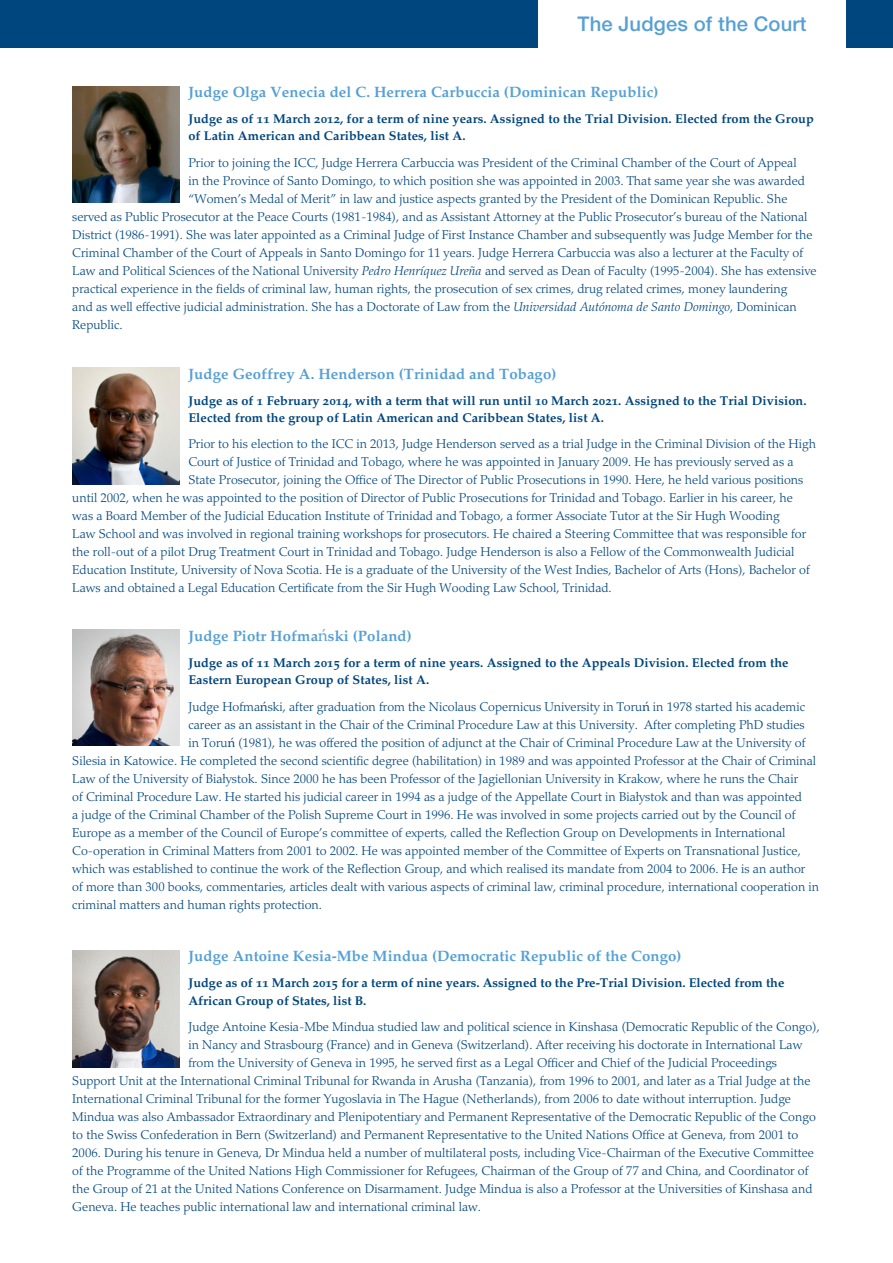
<style>
.page{position:relative;width:893px;height:1263px;background:#fff}
.page>*{position:absolute;margin:0;border:0;box-sizing:border-box;transform-origin:0 0}
.Heading{font:500 20.25px "Helvetica Neue LT Pro";letter-spacing:.005em;color:#56a0d5}
.t1{font:15px "Palatino Bold Os F";letter-spacing:.005em;color:#56a0d5}
.t2{font:300 12.75px "Palatino";color:#00467e}
.t3{font:12.75px/17.2px "Palatino Bold Os F";letter-spacing:.005em;color:#00467e}
.s1{font-style:italic}
.s2{font-family:"Palatino Linotype";font-size:16.5px}
.s3{font-family:"Palatino Linotype";font-weight:400}
</style>
<div class="page">
<div style="left:0;top:0;width:538px;height:48px;background:#00467e"></div>
<div style="left:846px;top:0;width:47px;height:48px;background:#00467e"></div>
<img style="left:72px;top:86px;width:108px;height:117px">
<img style="left:72px;top:368px;width:108px;height:116px">
<img style="left:72px;top:629px;width:108px;height:116px">
<img style="left:72px;top:950px;width:108px;height:117px">
<p class="Heading" style="left:578px;top:12px;width:230px">The Judges of the Court</p>
<p class="t1" style="left:188px;top:83px;width:472px">Judge Olga Venecia del C. Herrera Carbuccia (Dominican Republic)</p>
<p class="t3" style="left:188px;top:110px;width:627px">Judge as of 11 March 2012, for a term of nine years. Assigned to the Trial Division. Elected from the Group of Latin American and Caribbean States, list A.</p>
<p class="t2" style="left:188px;top:155px;width:610px">Prior to joining the ICC, Judge Herrera Carbuccia was President of the Criminal Chamber of the Court of Appeal</p>
<p class="t2" style="left:188px;top:173px;width:618px">in the Province of Santo Domingo, to which position she was appointed in 2003. That same year she was awarded</p>
<p class="t2" style="left:188px;top:191px;width:601px">“Women’s Medal of Merit” in law and justice aspects granted by the President of the Dominican Republic. She</p>
<p class="t2" style="left:72px;top:209px;width:737px">served as Public Prosecutor at the Peace Courts (1981-1984), and as Assistant Attorney at the Public Prosecutor’s bureau of the National</p>
<p class="t2" style="left:72px;top:227px;width:742px">District (1986-1991). She was later appointed as a Criminal Judge of First Instance Chamber and subsequently was Judge Member for the</p>
<p class="t2" style="left:72px;top:245px;width:732px">Criminal Chamber of the Court of Appeals in Santo Domingo for 11 years. Judge Herrera Carbuccia was also a lecturer at the Faculty of</p>
<p class="t2" style="left:72px;top:263px;width:746px">Law and Political Sciences of the National University <span class="s1">Pedro Henríquez Ureña</span> and served as Dean of Faculty (1995-2004). She has extensive</p>
<p class="t2" style="left:72px;top:281px;width:717px">practical experience in the fields of criminal law, human rights, the prosecution of sex crimes, drug related crimes, money laundering</p>
<p class="t2" style="left:72px;top:299px;width:726px">and as well effective judicial administration. She has a Doctorate of Law from the <span class="s1">Universidad Autónoma de Santo Domingo</span>, Dominican</p>
<p class="t2" style="left:72px;top:317px;width:52px">Republic.</p>
<p class="t1" style="left:188px;top:365px;width:370px">Judge Geoffrey A. Henderson (Trinidad and Tobago)</p>
<p class="t3" style="left:188px;top:392px;width:620px">Judge as of 1 February 2014, with a term that will run until 10 March 2021. Assigned to the Trial Division.<br>Elected from the group of Latin American and Caribbean States, list A.</p>
<p class="t2" style="left:188px;top:437px;width:629px">Prior to his election to the ICC in 2013, Judge Henderson served as a trial Judge in the Criminal Division of the High</p>
<p class="t2" style="left:188px;top:455px;width:607px">Court of Justice of Trinidad and Tobago, where he was appointed in January 2009. He has previously served as a</p>
<p class="t2" style="left:188px;top:473px;width:617px">State Prosecutor, joining the Office of The Director of Public Prosecutions in 1990. Here, he held various positions</p>
<p class="t2" style="left:72px;top:491px;width:722px">until 2002, when he was appointed to the position of Director of Public Prosecutions for Trinidad and Tobago. Earlier in his career, he</p>
<p class="t2" style="left:72px;top:509px;width:709px">was a Board Member of the Judicial Education Institute of Trinidad and Tobago, a former Associate Tutor at the Sir Hugh Wooding</p>
<p class="t2" style="left:72px;top:527px;width:735px">Law School and was involved in regional training workshops for prosecutors. He chaired a Steering Committee that was responsible for</p>
<p class="t2" style="left:72px;top:545px;width:724px">the roll-out of a pilot Drug Treatment Court in Trinidad and Tobago. Judge Henderson is also a Fellow of the Commonwealth Judicial</p>
<p class="t2" style="left:72px;top:563px;width:739px">Education Institute, University of Nova Scotia. He is a graduate of the University of the West Indies, Bachelor of Arts (Hons), Bachelor of</p>
<p class="t2" style="left:72px;top:581px;width:541px">Laws and obtained a Legal Education Certificate from the Sir Hugh Wooding Law School, Trinidad.</p>
<p class="t1" style="left:188px;top:627px;width:225px">Judge Piotr Hofma<span class="s2">ń</span>ski (Poland)</p>
<p class="t3" style="left:188px;top:654px;width:602px">Judge as of 11 March 2015 for a term of nine years. Assigned to the Appeals Division. Elected from the<br>Eastern European Group of States, list A.</p>
<p class="t2" style="left:188px;top:699px;width:618px">Judge Hofma<span class="s3">ń</span>ski, after graduation from the Nicolaus Copernicus University in Toru<span class="s3">ń</span> in 1978 started his academic</p>
<p class="t2" style="left:188px;top:717px;width:618px">career as an assistant in the Chair of the Criminal Procedure Law at this University. After completing PhD studies</p>
<p class="t2" style="left:188px;top:735px;width:619px">in Toru<span class="s3">ń</span> (1981), he was offered the position of adjunct at the Chair of Criminal Procedure Law at the University of</p>
<p class="t2" style="left:72px;top:753px;width:745px">Silesia in Katowice. He completed the second scientific degree (habilitation) in 1989 and was appointed Professor at the Chair of Criminal</p>
<p class="t2" style="left:72px;top:771px;width:727px">Law of the University of Białystok. Since 2000 he has been Professor of the Jagiellonian University in Krakow, where he runs the Chair</p>
<p class="t2" style="left:72px;top:789px;width:731px">of Criminal Procedure Law. He started his judicial career in 1994 as a judge of the Appellate Court in Białystok and than was appointed</p>
<p class="t2" style="left:72px;top:807px;width:725px">a judge of the Criminal Chamber of the Polish Supreme Court in 1996. He was involved in some projects carried out by the Council of</p>
<p class="t2" style="left:72px;top:825px;width:715px">Europe as a member of the Council of Europe’s committee of experts, called the Reflection Group on Developments in International</p>
<p class="t2" style="left:72px;top:843px;width:730px">Co-operation in Criminal Matters from 2001 to 2002. He was appointed member of the Committee of Experts on Transnational Justice,</p>
<p class="t2" style="left:72px;top:861px;width:735px">which was established to continue the work of the Reflection Group, and which realised its mandate from 2004 to 2006. He is an author</p>
<p class="t2" style="left:72px;top:879px;width:748px">of more than 300 books, commentaries, articles dealt with various aspects of criminal law, criminal procedure, international cooperation in</p>
<p class="t2" style="left:72px;top:897px;width:251px">criminal matters and human rights protection.</p>
<p class="t1" style="left:188px;top:948px;width:495px">Judge Antoine Kesia-Mbe Mindua (Democratic Republic of the Congo)</p>
<p class="t3" style="left:188px;top:974px;width:598px">Judge as of 11 March 2015 for a term of nine years. Assigned to the Pre-Trial Division. Elected from the<br>African Group of States, list B.</p>
<p class="t2" style="left:188px;top:1019px;width:633px">Judge Antoine Kesia-Mbe Mindua studied law and political science in Kinshasa (Democratic Republic of the Congo),</p>
<p class="t2" style="left:188px;top:1037px;width:616px">in Nancy and Strasbourg (France) and in Geneva (Switzerland). After receiving his doctorate in International Law</p>
<p class="t2" style="left:188px;top:1055px;width:590px">from the University of Geneva in 1995, he served first as a Legal Officer and Chief of the Judicial Proceedings</p>
<p class="t2" style="left:72px;top:1073px;width:740px">Support Unit at the International Criminal Tribunal for Rwanda in Arusha (Tanzania), from 1996 to 2001, and later as a Trial Judge at the</p>
<p class="t2" style="left:72px;top:1091px;width:720px">International Criminal Tribunal for the former Yugoslavia in The Hague (Netherlands), from 2006 to date without interruption. Judge</p>
<p class="t2" style="left:72px;top:1109px;width:745px">Mindua was also Ambassador Extraordinary and Plenipotentiary and Permanent Representative of the Democratic Republic of the Congo</p>
<p class="t2" style="left:72px;top:1127px;width:727px">to the Swiss Confederation in Bern (Switzerland) and Permanent Representative to the United Nations Office at Geneva, from 2001 to</p>
<p class="t2" style="left:72px;top:1145px;width:743px">2006. During his tenure in Geneva, Dr Mindua held a number of multilateral posts, including Vice-Chairman of the Executive Committee</p>
<p class="t2" style="left:72px;top:1163px;width:738px">of the Programme of the United Nations High Commissioner for Refugees, Chairman of the Group of 77 and China, and Coordinator of</p>
<p class="t2" style="left:72px;top:1181px;width:742px">the Group of 21 at the United Nations Conference on Disarmament. Judge Mindua is also a Professor at the Universities of Kinshasa and</p>
<p class="t2" style="left:72px;top:1199px;width:410px">Geneva. He teaches public international law and international criminal law.</p>
</div>
